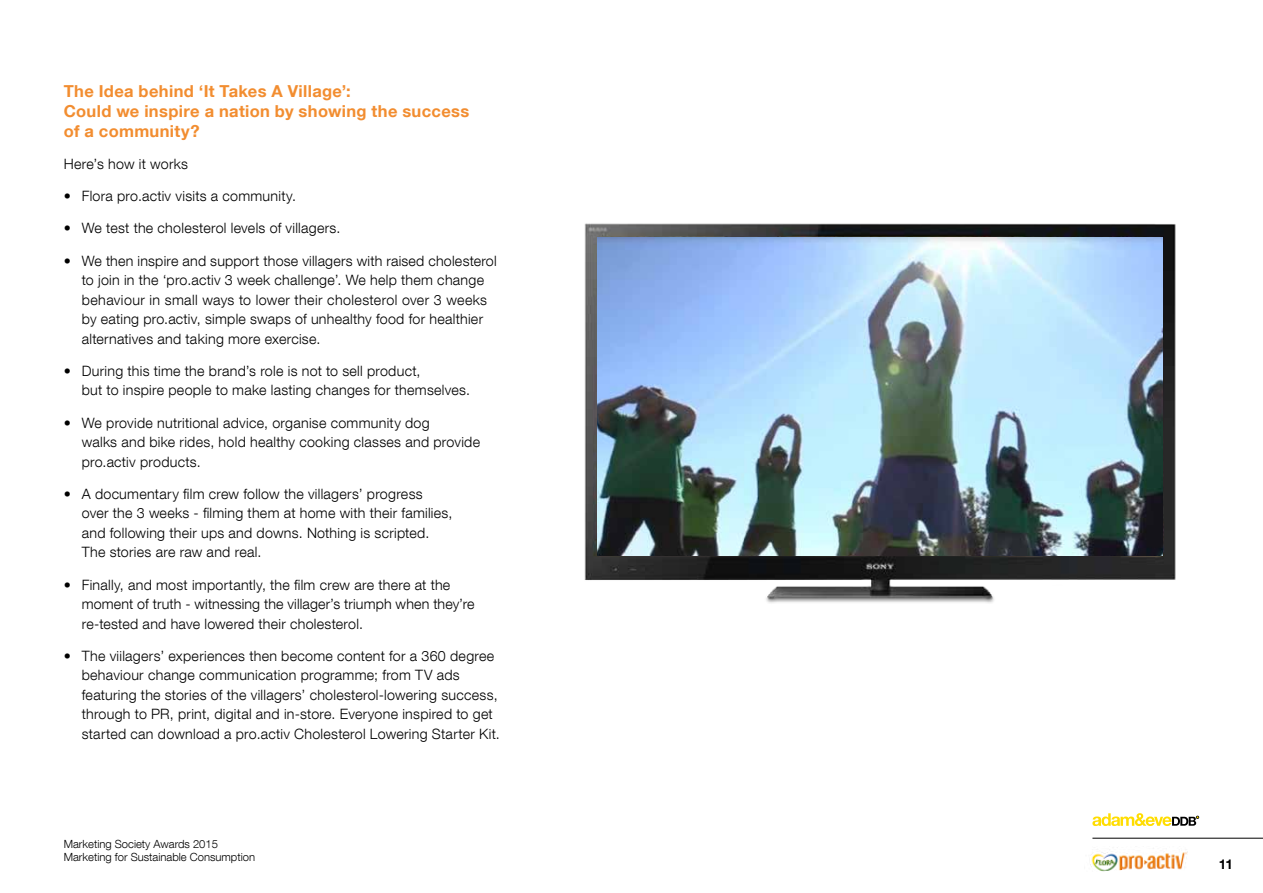
<style>
.page{position:relative;width:1263px;height:893px;background:#fff}
.page>*{position:absolute;margin:0;border:0;box-sizing:border-box;transform-origin:0 0}
.t1{font:700 16.5px/20px "Helvetica Neueforaande DDB";letter-spacing:.02em;color:#f28d30}
.t2{font:300 14.25px/19.5px "Helvetica Neueforaande DDB";letter-spacing:.02em;color:#000}
.t3{font:700 13.5px "Helvetica Neueforaande DDB";color:#000}
.t4{font:300 11.25px/12.8px "Helvetica Neueforaande DDB";color:#000}
</style>
<div class="page">
<svg style="left:1092px;top:813px;width:107px;height:13px"></svg>
<hr style="left:1092px;top:838px;width:171px;height:1px;background:#000">
<img style="left:1090px;top:851px;width:98px;height:21px">
<img style="left:584px;top:223px;width:592px;height:380px">
<img style="left:597px;top:237px;width:565px;height:319px">
<p class="t1" style="left:64px;top:80px;width:407px">The Idea behind ‘It Takes A Village’:<br>Could we inspire a nation by showing the success of a community?</p>
<p class="t2" style="left:64px;top:154px;width:126px">Here’s how it works</p>
<p class="t2" style="left:64px;top:186px;width:234px">• Flora pro.activ visits a community.</p>
<p class="t2" style="left:64px;top:218px;width:278px">• We test the cholesterol levels of villagers.</p>
<p class="t2" style="left:82px;top:250px;width:416px;text-indent:-18px">• We then inspire and support those villagers with raised cholesterol to join in the ‘pro.activ 3 week challenge’. We help them change behaviour in small ways to lower their cholesterol over 3 weeks by eating pro.activ, simple swaps of unhealthy food for healthier alternatives and taking more exercise.</p>
<p class="t2" style="left:82px;top:361px;width:390px;text-indent:-18px">• During this time the brand’s role is not to sell product,<br>but to inspire people to make lasting changes for themselves.</p>
<p class="t2" style="left:82px;top:412px;width:400px;text-indent:-18px">• We provide nutritional advice, organise community dog<br>walks and bike rides, hold healthy cooking classes and provide pro.activ products.</p>
<p class="t2" style="left:82px;top:484px;width:372px;text-indent:-18px">• A documentary film crew follow the villagers’ progress over the 3 weeks - filming them at home with their families, and following their ups and downs. Nothing is scripted.<br>The stories are raw and real.</p>
<p class="t2" style="left:82px;top:574px;width:394px;text-indent:-18px">• Finally, and most importantly, the film crew are there at the moment of truth - witnessing the villager’s triumph when they’re re-tested and have lowered their cholesterol.</p>
<p class="t2" style="left:82px;top:646px;width:420px;text-indent:-18px">• The viilagers’ experiences then become content for a 360 degree behaviour change communication programme; from TV ads featuring the stories of the villagers’ cholesterol-lowering success, through to PR, print, digital and in-store. Everyone inspired to get started can download a pro.activ Cholesterol Lowering Starter Kit.</p>
<p class="t4" style="left:64px;top:838px;width:193px">Marketing Society Awards 2015<br>Marketing for Sustainable Consumption</p>
<p class="t3" style="left:1219px;top:856px;width:15px">11</p>
</div>
